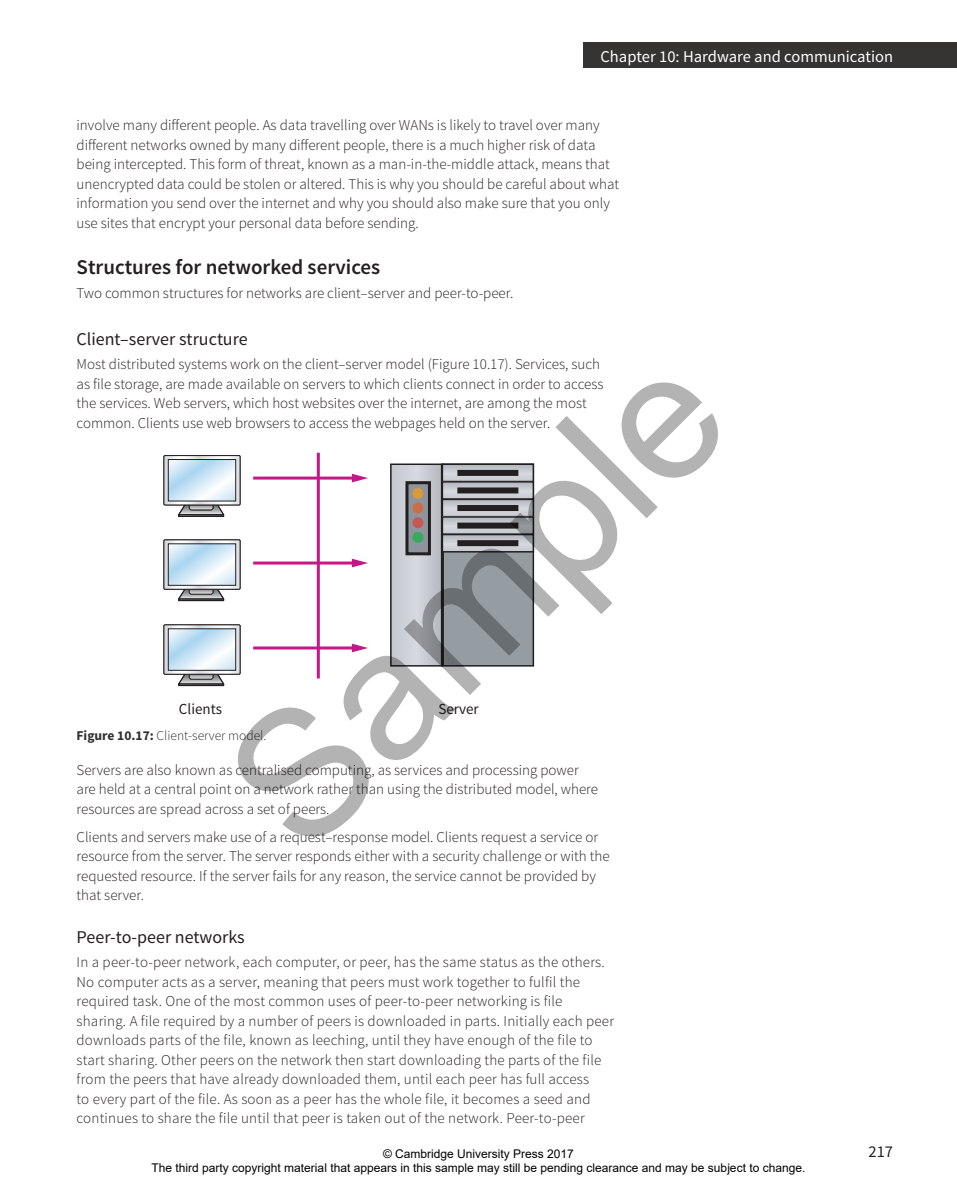
<style>
.page{position:relative;width:957px;height:1200px;background:#fff}
.page>*{position:absolute;margin:0;border:0;box-sizing:border-box;transform-origin:0 0}
.t1{font:180px "Arial";color:rgb(0 0 0/.3)}
.t2{font:600 21px "Source Sans Pro";color:#231f20}
.t3{font:18px "Source Sans Pro";color:#231f20}
.t4{font:16.5px "Source Sans Pro";color:#fff}
.t5{font:16.5px "Source Sans Pro";color:#231f20}
.t6{font:15.3px "Source Sans Pro";color:#231f20}
.t7{font:300 15px/19.5px "Source Sans Pro";color:#231f20}
.t8{font:300 13.5px "Source Sans Pro";color:#312f30}
.t9{font:12px/14.4px "Arial";color:#000;text-align:center}
.s1{font-weight:700}
</style>
<div class="page">
<div style="left:584px;top:43px;width:373px;height:25px;background:#353433"></div>
<div style="left:391px;top:464px;width:51px;height:201px;background:linear-gradient(to right,#d2d5db,#c2c6cb)"></div>
<div style="left:390px;top:463px;width:53px;height:203px;border:2px solid #231f20"></div>
<hr style="left:253px;top:476px;width:102px;height:3px;background:#c31887">
<svg style="left:352px;top:473px;width:16px;height:9px"></svg>
<hr style="left:253px;top:561px;width:102px;height:3px;background:#c31887">
<svg style="left:352px;top:558px;width:16px;height:9px"></svg>
<hr style="left:253px;top:646px;width:102px;height:3px;background:#c31887">
<svg style="left:352px;top:643px;width:16px;height:9px"></svg>
<hr style="left:317px;top:452px;width:3px;height:226px;background:#c31887">
<div style="left:442px;top:464px;width:91px;height:201px;background:#959da3"></div>
<div style="left:442px;top:463px;width:92px;height:203px;border:2px solid #231f20"></div>
<hr style="left:441px;top:464px;width:3px;height:202px;background:#231f20">
<div style="left:407px;top:482px;width:22px;height:71px;background:#8d949b"></div>
<div style="left:405px;top:481px;width:26px;height:74px;border:3px solid #231f20"></div>
<div style="left:412px;top:487px;width:11px;height:11px;background:#d9993d;border-radius:50%"></div>
<div style="left:412px;top:502px;width:11px;height:11px;background:#c96e45;border-radius:50%"></div>
<div style="left:412px;top:517px;width:11px;height:11px;background:#c65853;border-radius:50%"></div>
<div style="left:412px;top:532px;width:11px;height:10px;background:#36aa5e;border-radius:50%"></div>
<svg style="left:445px;top:466px;width:86px;height:13px"></svg>
<div style="left:442px;top:463px;width:92px;height:19px;border:2px solid #231f20"></div>
<div style="left:457px;top:470px;width:61px;height:6px;background:#231f20"></div>
<svg style="left:445px;top:484px;width:86px;height:12px"></svg>
<div style="left:442px;top:481px;width:92px;height:18px;border:2px solid #231f20"></div>
<div style="left:457px;top:487px;width:61px;height:6px;background:#231f20"></div>
<svg style="left:445px;top:501px;width:86px;height:13px"></svg>
<div style="left:442px;top:498px;width:92px;height:19px;border:2px solid #231f20"></div>
<div style="left:457px;top:505px;width:61px;height:6px;background:#231f20"></div>
<svg style="left:445px;top:519px;width:86px;height:13px"></svg>
<div style="left:442px;top:516px;width:92px;height:19px;border:2px solid #231f20"></div>
<div style="left:457px;top:522px;width:61px;height:6px;background:#231f20"></div>
<svg style="left:445px;top:536px;width:86px;height:13px"></svg>
<div style="left:442px;top:533px;width:92px;height:19px;border:2px solid #231f20"></div>
<div style="left:457px;top:540px;width:61px;height:6px;background:#231f20"></div>
<svg style="left:164px;top:455px;width:76px;height:62px"></svg>
<svg style="left:164px;top:539px;width:76px;height:62px"></svg>
<svg style="left:164px;top:624px;width:76px;height:62px"></svg>
<p class="t4" style="left:600px;top:46px;width:294px">Chapter 10: Hardware and communication</p>
<p class="t7" style="left:77px;top:116px;width:544px">involve many different people. As data travelling over WANs is likely to travel over many different networks owned by many different people, there is a much higher risk of data being intercepted. This form of threat, known as a man-in-the-middle attack, means that unencrypted data could be stolen or altered. This is why you should be careful about what information you send over the internet and why you should also make sure that you only use sites that encrypt your personal data before sending.</p>
<h2 class="t2" style="left:77px;top:254px;width:305px">Structures for networked services</h2>
<p class="t7" style="left:77px;top:283px;width:438px">Two common structures for networks are client–server and peer-to-peer.</p>
<p class="t3" style="left:77px;top:328px;width:173px">Client–server structure</p>
<p class="t7" style="left:77px;top:354px;width:528px">Most distributed systems work on the client–server model (Figure 10.17). Services, such as file storage, are made available on servers to which clients connect in order to access the services. Web servers, which host websites over the internet, are among the most common. Clients use web browsers to access the webpages held on the server.</p>
<h1 class="t1" style="left:173px;top:726px;width:612px;rotate:-45deg">Sample</h1>
<p class="t6" style="left:179px;top:699px;width:45px">Clients</p>
<p class="t6" style="left:438px;top:699px;width:42px">Server</p>
<p class="t8" style="left:77px;top:727px;width:191px"><span class="s1">Figure 10.17:</span> Client-server model.</p>
<p class="t7" style="left:77px;top:760px;width:523px">Servers are also known as centralised computing, as services and processing power are held at a central point on a network rather than using the distributed model, where resources are spread across a set of peers.</p>
<p class="t7" style="left:77px;top:827px;width:534px">Clients and servers make use of a request–response model. Clients request a service or resource from the server. The server responds either with a security challenge or with the requested resource. If the server fails for any reason, the service cannot be provided by that server.</p>
<p class="t3" style="left:77px;top:925px;width:170px">Peer-to-peer networks</p>
<p class="t7" style="left:77px;top:952px;width:539px">In a peer-to-peer network, each computer, or peer, has the same status as the others.<br>No computer acts as a server, meaning that peers must work together to fulfil the required task. One of the most common uses of peer-to-peer networking is file sharing. A file required by a number of peers is downloaded in parts. Initially each peer downloads parts of the file, known as leeching, until they have enough of the file to start sharing. Other peers on the network then start downloading the parts of the file from the peers that have already downloaded them, until each peer has full access<br>to every part of the file. As soon as a peer has the whole file, it becomes a seed and continues to share the file until that peer is taken out of the network. Peer-to-peer</p>
<p class="t9" style="left:152px;top:1146px;width:655px">© Cambridge University Press 2017<br>The third party copyright material that appears in this sample may still be pending clearance and may be subject to change.</p>
<p class="t5" style="left:868px;top:1140px;width:26px">217</p>
</div>
